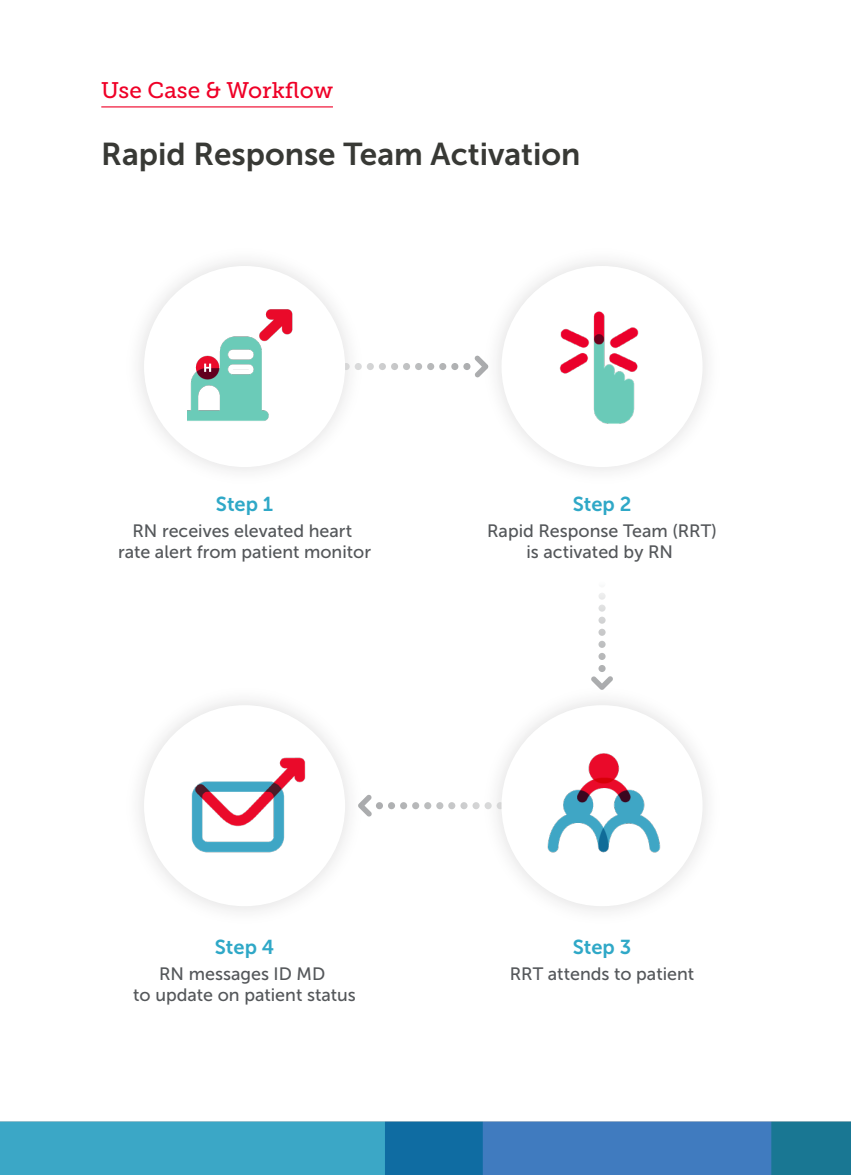
<style>
.page{position:relative;width:851px;height:1175px;background:#fff}
.page>*{position:absolute;margin:0;border:0;box-sizing:border-box;transform-origin:0 0}
.t1{font:31.5px "Museo Sans 700";color:#383935}
.t2{font:22.5px "Museo Slab 500";color:#ef0027}
.t3{font:20.03px "Museo Sans 700";color:#2fa8c7}
.t4{font:17.78px/21.4px "Museo Sans 500";color:#54575a;text-align:center}
</style>
<div class="page">
<img style="left:0;top:1121px;width:850px;height:53px">
<svg style="left:372px;top:363px;width:99px;height:7px"></svg>
<svg style="left:376px;top:802px;width:98px;height:8px"></svg>
<svg style="left:591px;top:593px;width:22px;height:85px"></svg>
<img style="left:139px;top:261px;width:233px;height:210px">
<div style="left:144px;top:266px;width:201px;height:201px;background:#fff;border-radius:50%"></div>
<img style="left:139px;top:700px;width:233px;height:211px">
<div style="left:144px;top:705px;width:201px;height:201px;background:#fff;border-radius:50%"></div>
<img style="left:474px;top:261px;width:233px;height:210px">
<div style="left:501px;top:266px;width:201px;height:201px;background:#fff;border-radius:50%"></div>
<img style="left:474px;top:678px;width:233px;height:233px">
<div style="left:501px;top:705px;width:201px;height:201px;background:#fff;border-radius:50%"></div>
<hr style="left:101px;top:106px;width:232px;height:1px;background:#ef0027">
<img style="left:188px;top:309px;width:105px;height:112px">
<img style="left:559px;top:311px;width:80px;height:113px">
<img style="left:547px;top:753px;width:114px;height:100px">
<img style="left:191px;top:757px;width:115px;height:96px">
<p class="t2" style="left:101px;top:78px;width:233px">Use Case &amp; Workflow</p>
<p class="t1" style="left:101px;top:137px;width:480px">Rapid Response Team Activation</p>
<p class="t3" style="left:216px;top:492px;width:59px">Step 1</p>
<p class="t4" style="left:118px;top:520px;width:254px">RN receives elevated heart rate alert from patient monitor</p>
<p class="t3" style="left:572px;top:492px;width:60px">Step 2</p>
<p class="t4" style="left:487px;top:520px;width:231px">Rapid Response Team (RRT) is activated by RN</p>
<p class="t3" style="left:215px;top:935px;width:61px">Step 4</p>
<p class="t4" style="left:133px;top:963px;width:224px">RN messages ID MD<br>to update on patient status</p>
<p class="t3" style="left:572px;top:935px;width:60px">Step 3</p>
<p class="t4" style="left:509px;top:963px;width:186px">RRT attends to patient</p>
</div>
